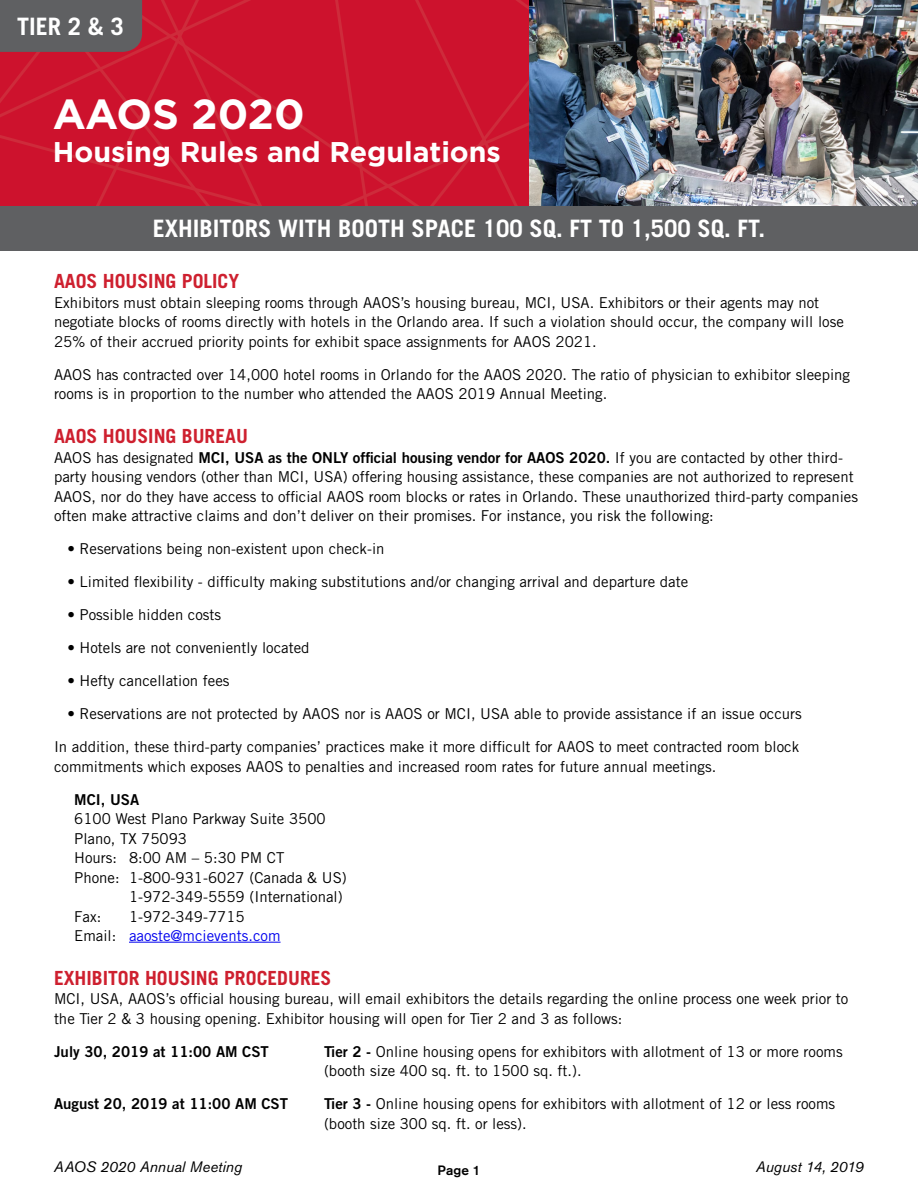
<style>
.page{position:relative;width:918px;height:1188px;background:#fff}
.page>*{position:absolute;margin:0;border:0;box-sizing:border-box;transform-origin:0 0}
.t1{font:700 42px "Gotham";letter-spacing:-.01em;color:#fff}
.t2{font:700 28.5px "Gotham";color:#fff}
.t3{font:700 24px "Trade Gothic LT Std";color:#fff}
.t4{font:700 19.5px "Trade Gothic LT Std";color:#ce202f}
.t5{font:15px/19.5px "Trade Gothic LT Std";color:#000}
.t6{font:15px "Trade Gothic LT Std Bd 2";color:#000}
.t7{font:italic 15px "Akzidenz Grotesk BE";letter-spacing:.005em;color:#000}
.t8{font:500 13.5px "Akzidenz Grotesk BE";color:#000}
.s1{font-family:"Trade Gothic LT Std"}
.s2{color:#00e}
.s3{font-family:"Trade Gothic LT Std Bd 2"}
</style>
<div class="page">
<img style="left:528px;top:0;width:390px;height:206px">
<hr style="left:129px;top:942px;width:152px;height:1px;background:#00e">
<svg style="left:0;top:0;width:528px;height:206px;background:#c51831"></svg>
<div style="left:0;top:206px;width:918px;height:45px;background:#5f6062"></div>
<h3 class="t3" style="left:17px;top:11px;width:108px">TIER 2 &amp; 3</h3>
<h1 class="t1" style="left:53px;top:87px;width:253px">AAOS 2020</h1>
<h2 class="t2" style="left:53px;top:133px;width:450px">Housing Rules and Regulations</h2>
<h3 class="t3" style="left:153px;top:214px;width:614px">EXHIBITORS WITH BOOTH SPACE 100 SQ. FT TO 1,500 SQ. FT.</h3>
<h3 class="t4" style="left:54px;top:269px;width:187px">AAOS HOUSING POLICY</h3>
<p class="t5" style="left:54px;top:293px;width:791px">Exhibitors must obtain sleeping rooms through AAOS’s housing bureau, MCI, USA. Exhibitors or their agents may not negotiate blocks of rooms directly with hotels in the Orlando area. If such a violation should occur, the company will lose<br>25% of their accrued priority points for exhibit space assignments for AAOS 2021.</p>
<p class="t5" style="left:54px;top:365px;width:798px">AAOS has contracted over 14,000 hotel rooms in Orlando for the AAOS 2020. The ratio of physician to exhibitor sleeping rooms is in proportion to the number who attended the AAOS 2019 Annual Meeting.</p>
<h3 class="t4" style="left:54px;top:424px;width:196px">AAOS HOUSING BUREAU</h3>
<p class="t6" style="left:54px;top:448px;width:791px"><span class="s1">AAOS has designated</span> MCI, USA as the ONLY official housing vendor for AAOS 2020. <span class="s1">If you are contacted by other third-</span></p>
<p class="t5" style="left:54px;top:467px;width:806px">party housing vendors (other than MCI, USA) offering housing assistance, these companies are not authorized to represent<br>AAOS, nor do they have access to official AAOS room blocks or rates in Orlando. These unauthorized third-party companies often make attractive claims and don’t deliver on their promises. For instance, you risk the following:</p>
<p class="t5" style="left:68px;top:539px;width:319px">• Reservations being non-existent upon check-in</p>
<p class="t5" style="left:68px;top:572px;width:622px">• Limited flexibility - difficulty making substitutions and/or changing arrival and departure date</p>
<p class="t5" style="left:68px;top:605px;width:155px">• Possible hidden costs</p>
<p class="t5" style="left:68px;top:638px;width:244px">• Hotels are not conveniently located</p>
<p class="t5" style="left:68px;top:671px;width:164px">• Hefty cancellation fees</p>
<p class="t5" style="left:68px;top:704px;width:736px">• Reservations are not protected by AAOS nor is AAOS or MCI, USA able to provide assistance if an issue occurs</p>
<p class="t5" style="left:54px;top:737px;width:747px">In addition, these third-party companies’ practices make it more difficult for AAOS to meet contracted room block commitments which exposes AAOS to penalties and increased room rates for future annual meetings.</p>
<p class="t6" style="left:74px;top:790px;width:66px">MCI, USA</p>
<p class="t5" style="left:74px;top:809px;width:253px">6100 West Plano Parkway Suite 3500</p>
<p class="t5" style="left:74px;top:828px;width:114px">Plano, TX 75093</p>
<p class="t5" style="left:74px;top:848px;width:212px">Hours: 8:00 AM – 5:30 PM CT</p>
<p class="t5" style="left:74px;top:867px;width:274px">Phone: 1-800-931-6027 (Canada &amp; US)</p>
<p class="t5" style="left:129px;top:887px;width:215px">1-972-349-5559 (International)</p>
<p class="t5" style="left:74px;top:906px;width:29px">Fax:</p>
<p class="t5" style="left:74px;top:906px;width:208px;text-indent:55px">1-972-349-7715<br>Email: <span class="s2">aaoste@mcievents.com</span></p>
<h3 class="t4" style="left:54px;top:966px;width:279px">EXHIBITOR HOUSING PROCEDURES</h3>
<p class="t5" style="left:54px;top:989px;width:796px">MCI, USA, AAOS’s official housing bureau, will email exhibitors the details regarding the online process one week prior to the Tier 2 &amp; 3 housing opening. Exhibitor housing will open for Tier 2 and 3 as follows:</p>
<p class="t6" style="left:54px;top:1042px;width:216px">July 30, 2019 at 11:00 AM CST</p>
<p class="t5" style="left:324px;top:1041px;width:520px"><span class="s3">Tier 2 -</span> Online housing opens for exhibitors with allotment of 13 or more rooms (booth size 400 sq. ft. to 1500 sq. ft.).</p>
<p class="t6" style="left:54px;top:1095px;width:236px">August 20, 2019 at 11:00 AM CST</p>
<p class="t5" style="left:324px;top:1094px;width:513px"><span class="s3">Tier 3 -</span> Online housing opens for exhibitors with allotment of 12 or less rooms (booth size 300 sq. ft. or less).</p>
<p class="t7" style="left:54px;top:1158px;width:190px">AAOS 2020 Annual Meeting</p>
<p class="t8" style="left:438px;top:1161px;width:44px">Page 1</p>
<p class="t7" style="left:756px;top:1158px;width:110px">August 14, 2019</p>
</div>
